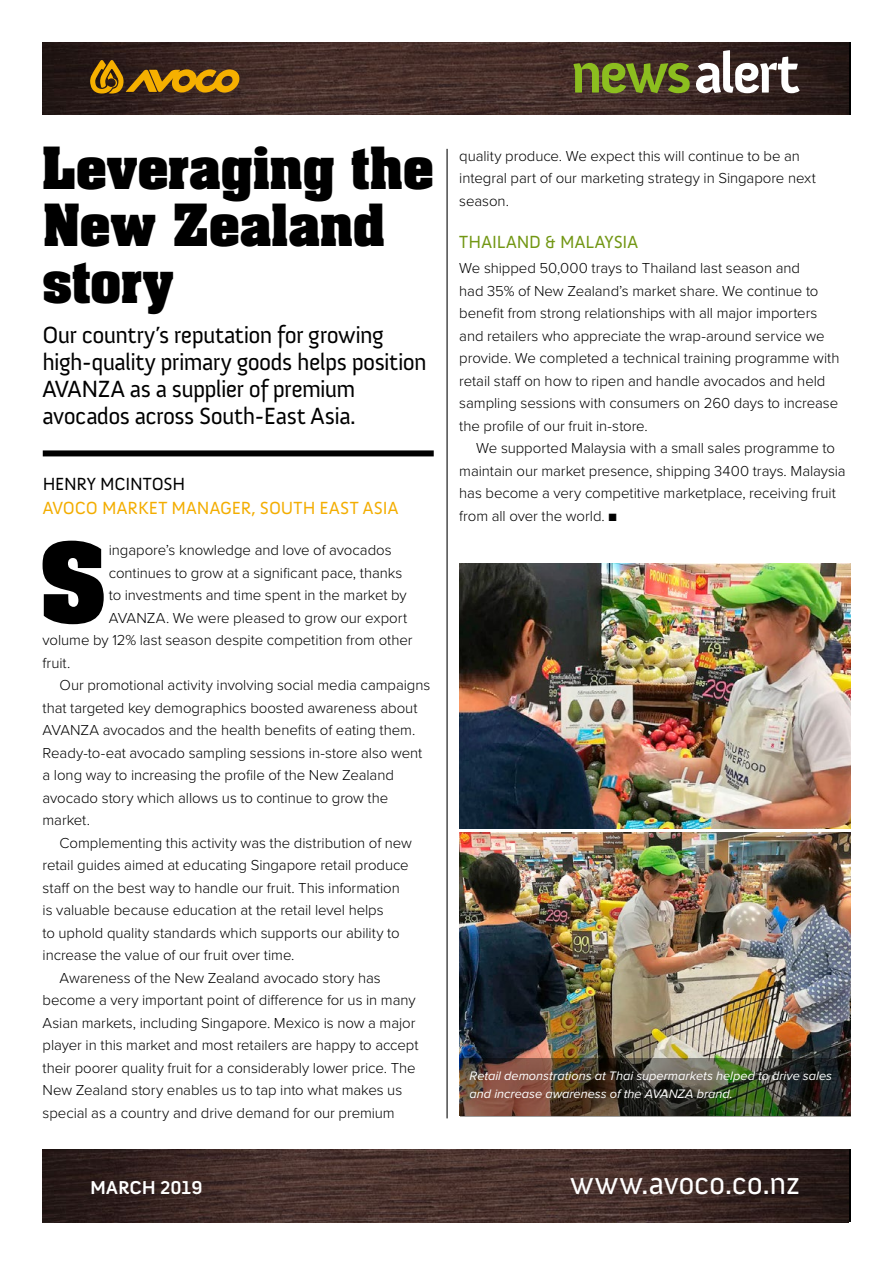
<style>
.page{position:relative;width:893px;height:1263px;background:#fff}
.page>*{position:absolute;margin:0;border:0;box-sizing:border-box;transform-origin:0 0}
.t1{font:700 93.75px "Aachen";color:#000}
.t2{font:700 57.6px "Anivers";letter-spacing:-.05em;color:#fff}
.t3{font:700 49.5px/57px "Aachen";letter-spacing:-.005em;color:#000}
.t4{font:32.25px "Anivers";letter-spacing:-.01em;color:#fff}
.t5{font:24px/27px "Anivers";letter-spacing:-.025em;color:#000}
.t6{font:700 19.05px "Anivers";color:#fff}
.t7{font:18px "Anivers";letter-spacing:.005em;color:#f3ad00}
.t8{font:18px "Anivers";letter-spacing:.01em;color:#729714}
.t9{font:18px "Anivers";letter-spacing:-.015em;color:#000}
.t10{font:300 15px/22.5px "Proxima Nova";letter-spacing:-.005em;color:#000}
.t11{font:italic 12.75px/18px "Proxima Nova";color:#fff}
.s1{color:#8cbe1f}
.s2{font-size:12.75px}
</style>
<div class="page">
<img style="left:43px;top:43px;width:805px;height:72px">
<svg style="left:90px;top:60px;width:149px;height:34px;background:#865d11"></svg>
<img style="left:43px;top:1149px;width:805px;height:73px">
<img style="left:459px;top:832px;width:391px;height:284px">
<img style="left:459px;top:564px;width:391px;height:265px">
<hr style="left:447px;top:149px;width:1px;height:969px;background:#000">
<div style="left:43px;top:450px;width:391px;height:6px;background:#000"></div>
<img style="left:460px;top:1058px;width:390px;height:59px">
<h3 class="t3" style="left:43px;top:139px;width:393px">Leveraging the<br>New Zealand story</h3>
<h3 class="t5" style="left:43px;top:321px;width:386px">Our country’s reputation for growing high-quality primary goods helps position AVANZA as a supplier of premium avocados across South-East Asia.</h3>
<p class="t9" style="left:43px;top:474px;width:144px">HENRY MCINTOSH</p>
<p class="t7" style="left:43px;top:498px;width:357px">AVOCO MARKET MANAGER, SOUTH EAST ASIA</p>
<h1 class="t1" style="left:39px;top:515px;width:69px">S</h1>
<p class="t10" style="left:109px;top:538px;width:284px">ingapore’s knowledge and love of avocados</p>
<p class="t10" style="left:109px;top:560px;width:295px">continues to grow at a significant pace, thanks</p>
<p class="t10" style="left:109px;top:583px;width:299px">to investments and time spent in the market by</p>
<p class="t10" style="left:109px;top:605px;width:300px">AVANZA. We were pleased to grow our export</p>
<p class="t10" style="left:43px;top:628px;width:372px">volume by 12% last season despite competition from other</p>
<p class="t10" style="left:43px;top:650px;width:29px">fruit.</p>
<p class="t10" style="left:60px;top:673px;width:372px">Our promotional activity involving social media campaigns</p>
<p class="t10" style="left:43px;top:695px;width:376px">that targeted key demographics boosted awareness about</p>
<p class="t10" style="left:43px;top:718px;width:374px">AVANZA avocados and the health benefits of eating them.</p>
<p class="t10" style="left:43px;top:740px;width:381px">Ready-to-eat avocado sampling sessions in-store also went</p>
<p class="t10" style="left:43px;top:763px;width:353px">a long way to increasing the profile of the New Zealand</p>
<p class="t10" style="left:43px;top:785px;width:347px">avocado story which allows us to continue to grow the</p>
<p class="t10" style="left:43px;top:808px;width:49px">market.</p>
<p class="t10" style="left:60px;top:830px;width:354px">Complementing this activity was the distribution of new</p>
<p class="t10" style="left:43px;top:853px;width:368px">retail guides aimed at educating Singapore retail produce</p>
<p class="t10" style="left:43px;top:875px;width:359px">staff on the best way to handle our fruit. This information</p>
<p class="t10" style="left:43px;top:898px;width:343px">is valuable because education at the retail level helps</p>
<p class="t10" style="left:43px;top:920px;width:359px">to uphold quality standards which supports our ability to</p>
<p class="t10" style="left:43px;top:943px;width:253px">increase the value of our fruit over time.</p>
<p class="t10" style="left:60px;top:965px;width:323px">Awareness of the New Zealand avocado story has</p>
<p class="t10" style="left:43px;top:988px;width:375px">become a very important point of difference for us in many</p>
<p class="t10" style="left:43px;top:1010px;width:374px">Asian markets, including Singapore. Mexico is now a major</p>
<p class="t10" style="left:43px;top:1033px;width:377px">player in this market and most retailers are happy to accept</p>
<p class="t10" style="left:43px;top:1055px;width:375px">their poorer quality fruit for a considerably lower price. The</p>
<p class="t10" style="left:43px;top:1078px;width:361px">New Zealand story enables us to tap into what makes us</p>
<p class="t10" style="left:43px;top:1100px;width:354px">special as a country and drive demand for our premium</p>
<h2 class="t2" style="left:571px;top:42px;width:231px"><span class="s1">news</span>alert</h2>
<p class="t10" style="left:459px;top:144px;width:358px">quality produce. We expect this will continue to be an integral part of our marketing strategy in Singapore next season.</p>
<p class="t8" style="left:459px;top:232px;width:180px">THAILAND &amp; MALAYSIA</p>
<p class="t10" style="left:459px;top:256px;width:382px">We shipped 50,000 trays to Thailand last season and<br>had 35% of New Zealand’s market share. We continue to benefit from strong relationships with all major importers and retailers who appreciate the wrap-around service we provide. We completed a technical training programme with retail staff on how to ripen and handle avocados and held sampling sessions with consumers on 260 days to increase the profile of our fruit in-store.</p>
<p class="t10" style="left:459px;top:436px;width:388px;text-indent:17px">We supported Malaysia with a small sales programme to maintain our market presence, shipping 3400 trays. Malaysia has become a very competitive marketplace, receiving fruit from all over the world. <span class="s2">■</span></p>
<p class="t11" style="left:470px;top:1066px;width:364px">Retail demonstrations at Thai supermarkets helped to drive sales and increase awareness of the AVANZA brand.</p>
<p class="t6" style="left:90px;top:1177px;width:114px">MARCH 2019</p>
<h3 class="t4" style="left:570px;top:1165px;width:231px">www.avoco.co.nz</h3>
</div>
